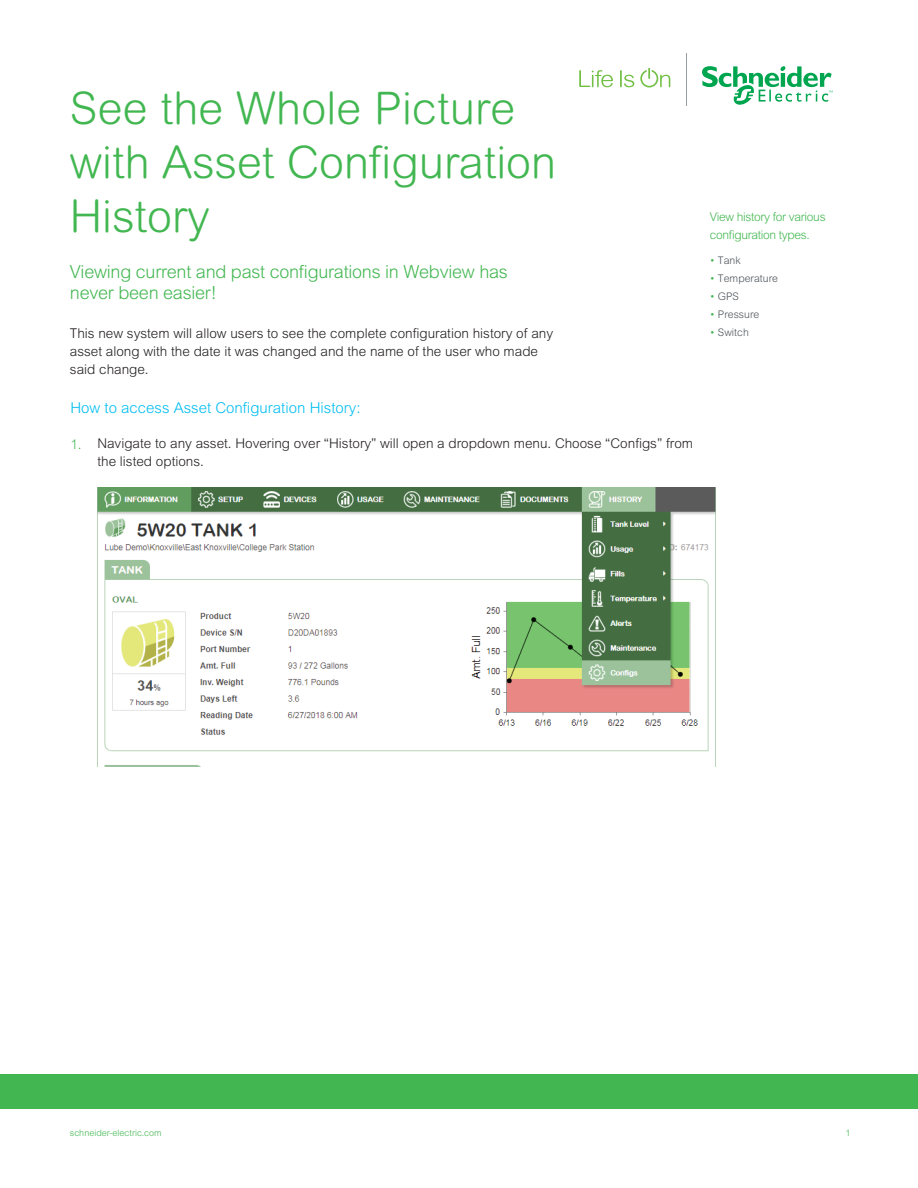
<style>
.page{position:relative;width:918px;height:1188px;background:#fff}
.page>*{position:absolute;margin:0;border:0;box-sizing:border-box;transform-origin:0 0}
.t1{font:300 45px/54px "Arial Rounded MT Std";color:#42b751}
.t2{font:300 18px/21px "Arial MT Std";letter-spacing:-.015em;color:#42b751}
.t3{font:300 15px "Arial MT Std";color:#01bdf2}
.t4{font:300 13.5px/18px "Arial MT Std";color:#231f20}
.t5{font:300 13.5px "Arial MT Std";color:#42b751}
.t6{font:300 12px/18px "Arial MT Std";letter-spacing:-.025em;color:#42b751}
.t7{font:300 10.5px "Arial MT Std";color:#4d545a}
.t8{font:300 9px "Arial MT Std";color:#42b751}
.s1{color:#42b751}
</style>
<div class="page">
<img style="left:97px;top:487px;width:618px;height:280px">
<div style="left:0;top:1075px;width:918px;height:34px;background:#42b751"></div>
<svg style="left:579px;top:70px;width:34px;height:17px"></svg>
<svg style="left:620px;top:70px;width:14px;height:17px"></svg>
<svg style="left:640px;top:68px;width:30px;height:19px"></svg>
<hr style="left:686px;top:53px;width:1px;height:52px;background:#959ea4">
<svg style="left:702px;top:66px;width:131px;height:39px"></svg>
<h1 class="t1" style="left:70px;top:81px;width:488px">See the Whole Picture with Asset Configuration<br>History</h1>
<h2 class="t2" style="left:70px;top:261px;width:440px">Viewing current and past configurations in Webview has never been easier!</h2>
<p class="t4" style="left:70px;top:324px;width:485px">This new system will allow users to see the complete configuration history of any asset along with the date it was changed and the name of the user who made said change.</p>
<p class="t3" style="left:70px;top:399px;width:292px">How to access Asset Configuration History:</p>
<p class="t4" style="left:97px;top:435px;width:597px">Navigate to any asset. Hovering over “History” will open a dropdown menu. Choose “Configs” from the listed options.</p>
<p class="t5" style="left:70px;top:436px;width:13px">1.</p>
<p class="t6" style="left:710px;top:207px;width:117px">View history for various configuration types.</p>
<p class="t7" style="left:710px;top:255px;width:32px"><span class="s1">•</span> Tank</p>
<p class="t7" style="left:710px;top:273px;width:70px"><span class="s1">•</span> Temperature</p>
<p class="t7" style="left:710px;top:291px;width:31px"><span class="s1">•</span> GPS</p>
<p class="t7" style="left:710px;top:309px;width:51px"><span class="s1">•</span> Pressure</p>
<p class="t7" style="left:710px;top:327px;width:41px"><span class="s1">•</span> Switch</p>
<p class="t8" style="left:70px;top:1128px;width:93px">schneider-electric.com</p>
<p class="t8" style="left:846px;top:1128px;width:7px">1</p>
</div>
